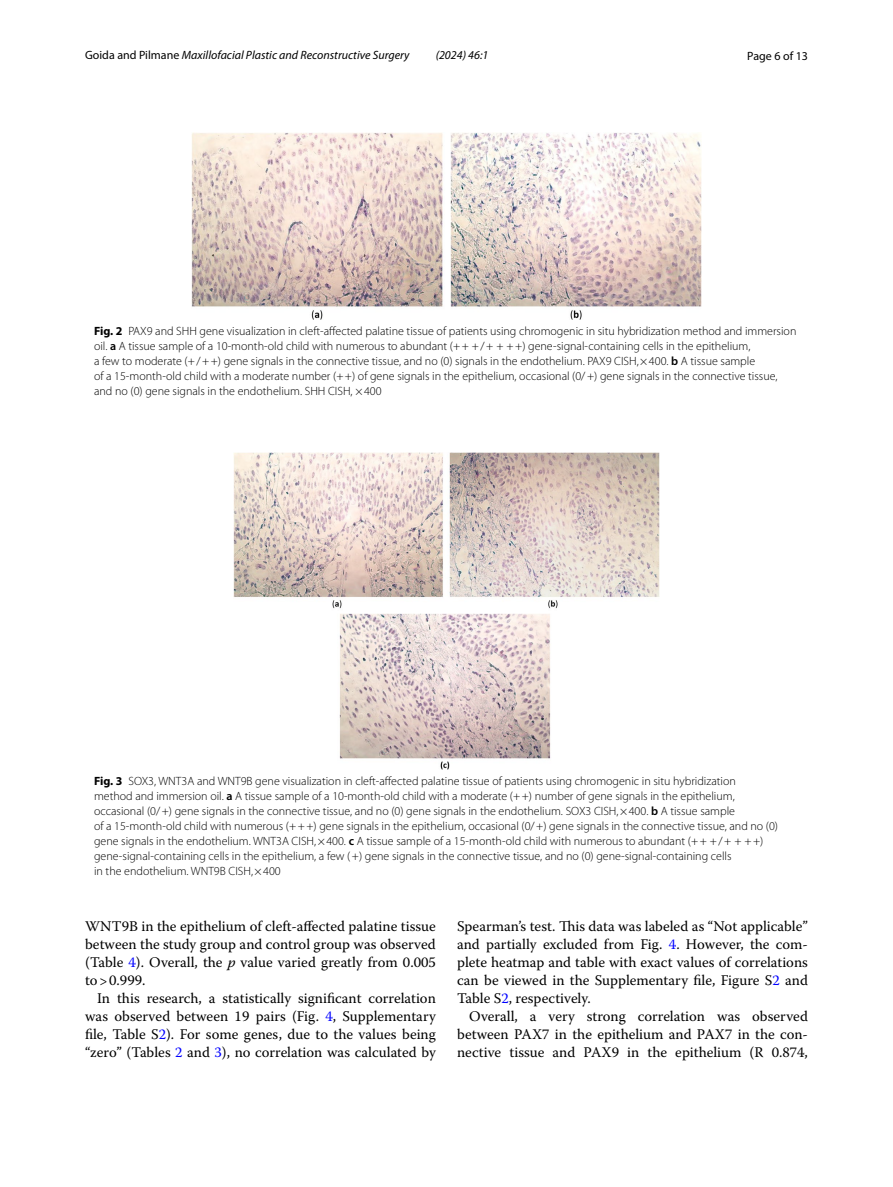
<style>
.page{position:relative;width:893px;height:1187px;background:#fff}
.page>*{position:absolute;margin:0;border:0;box-sizing:border-box;transform-origin:0 0}
.t1{font:14.7px/18px "Warnock Pro";color:#000;text-align:justify}
.t2{font:300 12px/15px "Myriad Pro";color:#000}
.t3{font:italic 12px "Myriad Pro";color:#000}
.t4{font:12px "Myriad Pro";color:#000}
.s1{font-style:normal}
.s2{font-weight:700}
.s3{font-weight:600}
.s4{color:#00f}
.s5{font-style:italic}
</style>
<div class="page">
<img style="left:191px;top:133px;width:511px;height:186px">
<img style="left:234px;top:452px;width:425px;height:317px">
<p class="t3" style="left:85px;top:48px;width:326px"><span class="s1">Goida and Pilmane</span> Maxillofacial Plastic and Reconstructive Surgery</p>
<p class="t3" style="left:436px;top:48px;width:54px">(2024) 46:1</p>
<p class="t4" style="left:747px;top:48px;width:62px">Page 6 of 13</p>
<p class="t2" style="left:94px;top:323px;width:704px"><span class="s2">Fig. 2</span> PAX9 and SHH gene visualization in cleft-affected palatine tissue of patients using chromogenic in situ hybridization method and immersion oil. <span class="s3">a</span> A tissue sample of a 10-month-old child with numerous to abundant (++ +/+ + ++) gene-signal-containing cells in the epithelium,<br>a few to moderate (+/++) gene signals in the connective tissue, and no (0) signals in the endothelium. PAX9 CISH,×400. <span class="s3">b</span> A tissue sample<br>of a 15-month-old child with a moderate number (++) of gene signals in the epithelium, occasional (0/+) gene signals in the connective tissue, and no (0) gene signals in the endothelium. SHH CISH, ×400</p>
<p class="t2" style="left:94px;top:773px;width:686px"><span class="s2">Fig. 3</span> SOX3, WNT3A and WNT9B gene visualization in cleft-affected palatine tissue of patients using chromogenic in situ hybridization<br>method and immersion oil. <span class="s3">a</span> A tissue sample of a 10-month-old child with a moderate (++) number of gene signals in the epithelium, occasional (0/+) gene signals in the connective tissue, and no (0) gene signals in the endothelium. SOX3 CISH,×400. <span class="s3">b</span> A tissue sample<br>of a 15-month-old child with numerous (+++) gene signals in the epithelium, occasional (0/+) gene signals in the connective tissue, and no (0) gene signals in the endothelium. WNT3A CISH,×400. <span class="s3">c</span> A tissue sample of a 15-month-old child with numerous to abundant (++ +/+ + ++) gene-signal-containing cells in the epithelium, a few (+) gene signals in the connective tissue, and no (0) gene-signal-containing cells<br>in the endothelium. WNT9B CISH,×400</p>
<p class="t1" style="left:85px;top:916px;width:352px">WNT9B in the epithelium of cleft-affected palatine tissue between the study group and control group was observed (Table <span class="s4">4</span>). Overall, the <span class="s5">p</span> value varied greatly from 0.005 to&gt;0.999.</p>
<p class="t1" style="left:85px;top:988px;width:352px;text-indent:12px">In this research, a statistically significant correlation was observed between 19 pairs (Fig. <span class="s4">4</span>, Supplementary file, Table S<span class="s4">2</span>). For some genes, due to the values being “zero” (Tables <span class="s4">2</span> and <span class="s4">3</span>), no correlation was calculated by</p>
<p class="t1" style="left:457px;top:916px;width:352px">Spearman’s test. This data was labeled as “Not applicable” and partially excluded from Fig. <span class="s4">4</span>. However, the com&shy;plete heatmap and table with exact values of correlations can be viewed in the Supplementary file, Figure S<span class="s4">2</span> and Table S<span class="s4">2</span>, respectively.</p>
<p class="t1" style="left:457px;top:1006px;width:352px;text-indent:12px">Overall, a very strong correlation was observed between PAX7 in the epithelium and PAX7 in the con&shy;nective tissue and PAX9 in the epithelium (R 0.874,</p>
</div>
